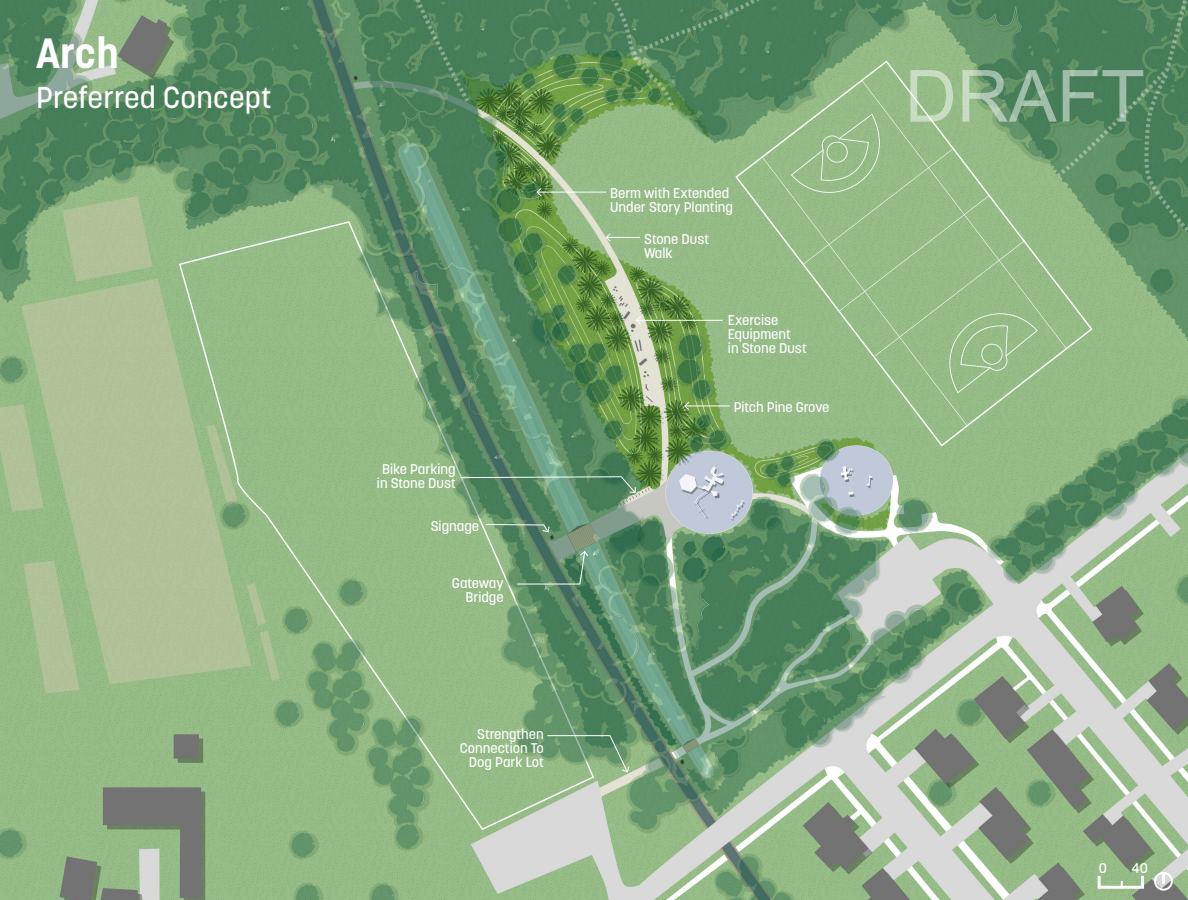
<style>
.page{position:relative;width:1188px;height:900px;background:#fff}
.page>*{position:absolute;margin:0;border:0;box-sizing:border-box;transform-origin:0 0}
.t1{font:72px "Arial";color:rgb(255 255 255/.49)}
.Image_Credit__Large{font:700 42px "Korolev";color:#fff}
.Image_Credit__Large-2{font:500 30px "Korolev";letter-spacing:.01em;color:#fff}
.t2{font:500 14px/14px "Korolev";color:#fff;text-align:right}
</style>
<div class="page">
<img style="left:0;top:0;width:1188px;height:900px">
<hr style="left:637px;top:320px;width:86px;height:1px;background:#fff">
<svg style="left:635px;top:315px;width:7px;height:10px"></svg>
<hr style="left:606px;top:237px;width:34px;height:1px;background:#fff">
<svg style="left:605px;top:232px;width:7px;height:11px"></svg>
<hr style="left:537px;top:192px;width:70px;height:1px;background:#fff">
<svg style="left:536px;top:187px;width:7px;height:10px"></svg>
<hr style="left:685px;top:405px;width:45px;height:1px;background:#fff">
<svg style="left:683px;top:401px;width:7px;height:10px"></svg>
<svg style="left:485px;top:523px;width:65px;height:10px"></svg>
<svg style="left:461px;top:476px;width:176px;height:18px;background:#5e8f6f"></svg>
<svg style="left:516px;top:550px;width:73px;height:35px;background:#5d8a6c"></svg>
<svg style="left:546px;top:735px;width:84px;height:38px;background:#78a378"></svg>
<div style="left:1154px;top:872px;width:19px;height:19px;border:2px solid #fff;border-radius:50%"></div>
<svg style="left:1162px;top:873px;width:3px;height:11px"></svg>
<div style="left:1098px;top:874px;width:46px;height:15px;border:3px solid #fff"></div>
<p class="Image_Credit__Large" style="left:36px;top:26px;width:84px">Arch</p>
<p class="Image_Credit__Large-2" style="left:36px;top:78px;width:237px">Preferred Concept</p>
<p class="t2" style="left:382px;top:462px;width:75px">Bike Parking</p>
<p class="t2" style="left:377px;top:476px;width:80px">in Stone Dust</p>
<p class="t2" style="left:431px;top:519px;width:50px">Signage</p>
<p class="t2" style="left:452px;top:576px;width:53px">Gateway<br>Bridge</p>
<p class="t2" style="left:460px;top:727px;width:85px">Strengthen<br>Connection To<br>Dog Park Lot</p>
<p class="t2" style="left:610px;top:186px;width:124px;text-align:left">Berm with Extended<br>Under Story Planting</p>
<p class="t2" style="left:644px;top:232px;width:67px">Stone Dust</p>
<p class="t2" style="left:644px;top:246px;width:30px">Walk</p>
<p class="t2" style="left:728px;top:313px;width:52px">Exercise</p>
<p class="t2" style="left:728px;top:327px;width:64px">Equipment</p>
<p class="t2" style="left:728px;top:341px;width:80px">in Stone Dust</p>
<p class="t2" style="left:734px;top:400px;width:97px">Pitch Pine Grove</p>
<h1 class="t1" style="left:905px;top:47px;width:241px">DRAFT</h1>
<p class="t2" style="left:1099px;top:862px;width:10px">0</p>
<p class="t2" style="left:1132px;top:862px;width:18px">40</p>
</div>
